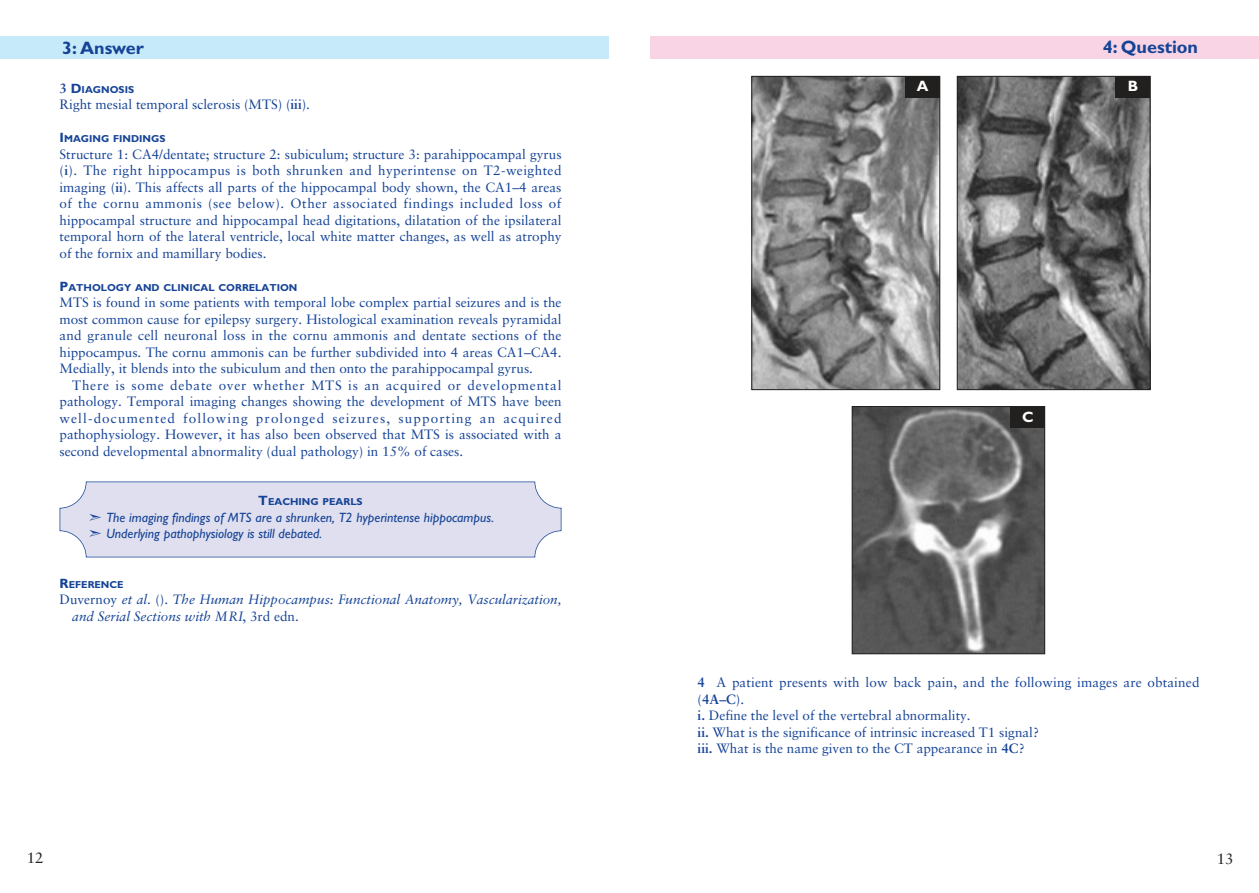
<style>
.page{position:relative;width:1259px;height:893px;background:#fff}
.page>*{position:absolute;margin:0;border:0;box-sizing:border-box;transform-origin:0 0}
.t1{font:700 18px "Gill Sans";color:#154396}
.t2{font:15px "Sabon";color:#221f1f}
.t3{font:700 15px "Gill Sans";color:#fff}
.t4{font:13.5px/16.5px "Sabon";color:#154396;text-align:justify}
.t5{font:italic 13.5px/16.5px "Gill Sans";color:#154396}
.t6{font:italic 13.5px/16.5px "Sabon";color:#154396}
.t7{font:700 10.2px "Gill Sans";color:#154396}
.s1{font-family:"Sabon";font-size:13.5px}
.s2{font-size:13.5px}
.s3{font-weight:700}
.s4{font-style:normal}
</style>
<div class="page">
<div style="left:60px;top:482px;width:501px;height:74px;background:#dfdfef;border-radius:26px"></div>
<div style="left:60px;top:481px;width:501px;height:76px;border:2px solid #154396;border-radius:26px"></div>
<div style="left:651px;top:37px;width:607px;height:22px;background:#f9d4e4"></div>
<div style="left:0;top:37px;width:608px;height:22px;background:#c6eafa"></div>
<img style="left:959px;top:78px;width:189px;height:310px">
<div style="left:957px;top:76px;width:193px;height:314px;border:1px solid #221f1f"></div>
<div style="left:1116px;top:76px;width:34px;height:22px;background:#221f1f"></div>
<img style="left:753px;top:78px;width:185px;height:310px">
<div style="left:751px;top:76px;width:189px;height:314px;border:1px solid #221f1f"></div>
<div style="left:905px;top:76px;width:34px;height:22px;background:#221f1f"></div>
<img style="left:854px;top:408px;width:188px;height:244px">
<div style="left:852px;top:406px;width:192px;height:248px;border:1px solid #221f1f"></div>
<div style="left:1010px;top:406px;width:35px;height:22px;background:#221f1f"></div>
<h1 class="t1" style="left:62px;top:41px;width:83px">3: Answer</h1>
<p class="t7" style="left:60px;top:86px;width:76px"><span class="s1">3</span> <span class="s2">D</span>IAGNOSIS</p>
<p class="t4" style="left:60px;top:97px;width:252px">Right mesial temporal sclerosis (MTS) (<span class="s3">iii</span>).</p>
<p class="t7" style="left:60px;top:135px;width:107px"><span class="s2">I</span>MAGING FINDINGS</p>
<p class="t4" style="left:60px;top:147px;width:503px">Structure 1: CA4/dentate; structure 2: subiculum; structure 3: parahippocampal gyrus (<span class="s3">i</span>). The right hippocampus is both shrunken and hyperintense on T2-weighted imaging (<span class="s3">ii</span>). This affects all parts of the hippocampal body shown, the CA1–4 areas of the cornu ammonis (see below). Other associated findings included loss of hippocampal structure and hippocampal head digitations, dilatation of the ipsilateral temporal horn of the lateral ventricle, local white matter changes, as well as atrophy of the fornix and mamillary bodies.</p>
<p class="t7" style="left:60px;top:284px;width:239px"><span class="s2">P</span>ATHOLOGY AND CLINICAL CORRELATION</p>
<p class="t4" style="left:60px;top:295px;width:503px">MTS is found in some patients with temporal lobe complex partial seizures and is the most common cause for epilepsy surgery. Histological examination reveals pyramidal and granule cell neuronal loss in the cornu ammonis and dentate sections of the hippocampus. The cornu ammonis can be further subdivided into 4 areas CA1–CA4.<br>Medially, it blends into the subiculum and then onto the parahippocampal gyrus.</p>
<p class="t4" style="left:60px;top:378px;width:503px;text-indent:13px">There is some debate over whether MTS is an acquired or developmental pathology. Temporal imaging changes showing the development of MTS have been well-documented following prolonged seizures, supporting an acquired pathophysiology. However, it has also been observed that MTS is associated with a second developmental abnormality (dual pathology) in 15% of cases.</p>
<p class="t7" style="left:258px;top:498px;width:106px"><span class="s2">T</span>EACHING PEARLS</p>
<p class="t5" style="left:89px;top:510px;width:406px">➣ The imaging findings of MTS are a shrunken, T2 hyperintense hippocampus. ➣ Underlying pathophysiology is still debated.</p>
<p class="t7" style="left:60px;top:581px;width:66px"><span class="s2">R</span>EFERENCE</p>
<p class="t6" style="left:72px;top:592px;width:491px;text-indent:-13px"><span class="s4">Duvernoy</span> et al<span class="s4">. ().</span> The Human Hippocampus: Functional Anatomy, Vascularization, and Serial Sections with MRI<span class="s4">, 3rd edn.</span></p>
<p class="t2" style="left:27px;top:851px;width:18px">12</p>
<h1 class="t1" style="left:1102px;top:41px;width:97px">4: Question</h1>
<p class="t3" style="left:916px;top:81px;width:13px">A</p>
<p class="t3" style="left:1127px;top:81px;width:12px">B</p>
<p class="t3" style="left:1022px;top:411px;width:13px">C</p>
<p class="t4" style="left:697px;top:675px;width:503px;text-align:left"><span class="s3">4</span> A patient presents with low back pain, and the following images are obtained (<span class="s3">4A–C</span>).<br><span class="s3">i.</span> Define the level of the vertebral abnormality.<br><span class="s3">ii.</span> What is the significance of intrinsic increased T1 signal?<br><span class="s3">iii.</span> What is the name given to the CT appearance in <span class="s3">4C</span>?</p>
<p class="t2" style="left:1216px;top:852px;width:18px">13</p>
</div>
